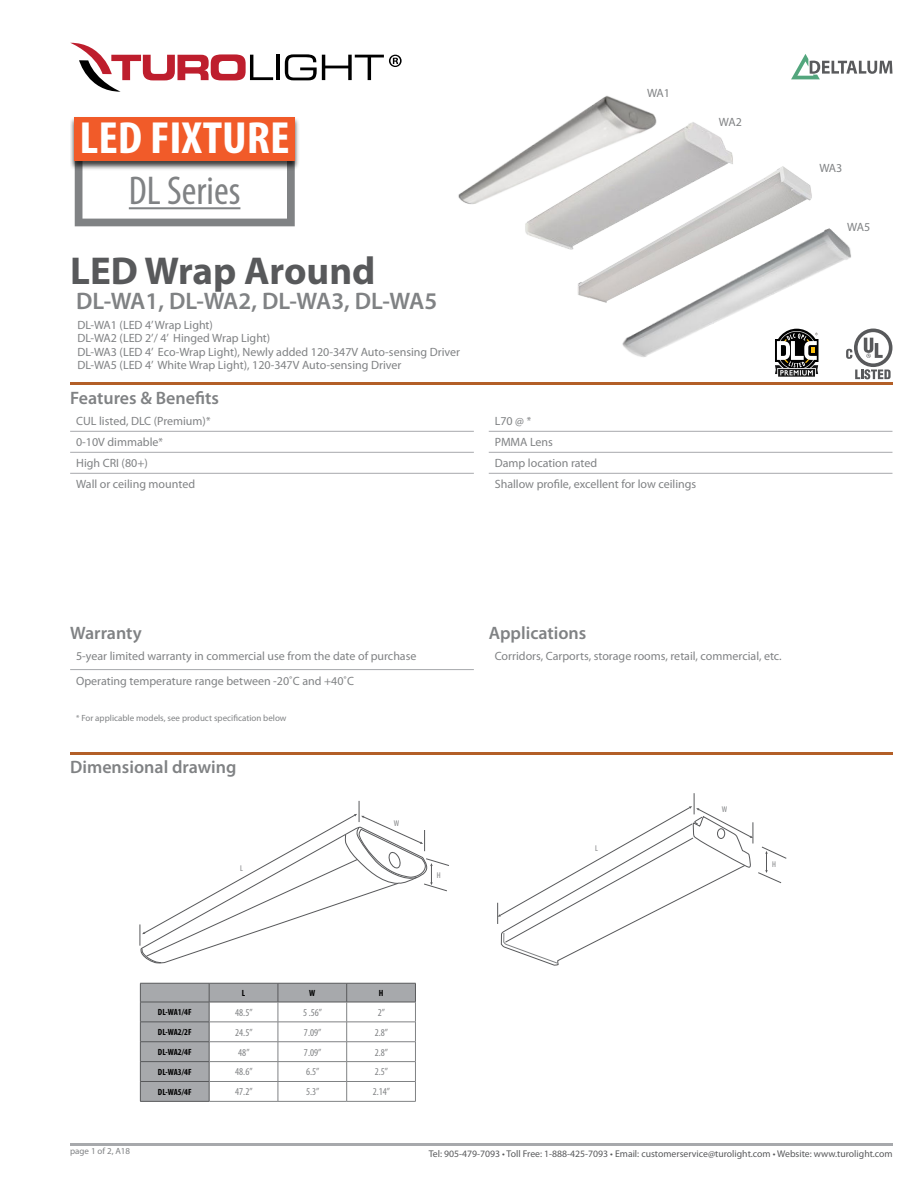
<style>
.page{position:relative;width:918px;height:1188px;background:#fff}
.page>*{position:absolute;margin:0;border:0;box-sizing:border-box;transform-origin:0 0}
.t1{font:700 condensed 45.3px "Myriad Pro";color:#fff;scale:1.09 1}
.t2{font:condensed 40.5px "Myriad Pro";color:#808284}
.t3{font:700 39px "Myriad Pro";color:#58595b}
.t4{font:600 24px "Myriad Pro";color:#808284}
.t5{font:600 18px "Myriad Pro";color:#808284}
.t6{font:12px/21px "Myriad Pro";color:#808284}
.t7{font:condensed 10.5px "Myriad Pro";color:#808284}
.t8{font:9.75px "Myriad Pro";color:#58595b}
.t9{font:9px "Myriad Pro";color:#808284}
.t10{font:700 condensed 9px "Myriad Pro";color:#000}
.t11{font:condensed 8.4px "Myriad Pro";color:#808284}
.s1{font-stretch:condensed}
</style>
<div class="page">
<img style="left:578px;top:166px;width:234px;height:137px">
<hr style="left:70px;top:1143px;width:822px;height:2px;background:#a7a9ac">
<hr style="left:70px;top:752px;width:822px;height:2px;background:#b35f27">
<hr style="left:70px;top:431px;width:404px;height:1px;background:#a7a9ac">
<hr style="left:70px;top:452px;width:404px;height:1px;background:#a7a9ac">
<hr style="left:70px;top:473px;width:404px;height:1px;background:#a7a9ac">
<hr style="left:489px;top:431px;width:403px;height:1px;background:#a7a9ac">
<hr style="left:489px;top:452px;width:403px;height:1px;background:#a7a9ac">
<hr style="left:489px;top:473px;width:403px;height:1px;background:#a7a9ac">
<hr style="left:70px;top:669px;width:404px;height:1px;background:#a7a9ac">
<svg style="left:140px;top:801px;width:309px;height:162px"></svg>
<svg style="left:497px;top:793px;width:290px;height:172px"></svg>
<svg style="left:855px;top:329px;width:37px;height:50px"></svg>
<hr style="left:70px;top:383px;width:822px;height:2px;background:#b35f27">
<svg style="left:75px;top:172px;width:220px;height:54px"></svg>
<img style="left:70px;top:117px;width:229px;height:55px">
<div style="left:75px;top:117px;width:220px;height:43px;background:#f15b29"></div>
<hr style="left:129px;top:207px;width:111px;height:2px;background:#808284">
<hr style="left:276px;top:55px;width:4px;height:25px;background:#000">
<svg style="left:71px;top:43px;width:202px;height:49px"></svg>
<svg style="left:285px;top:54px;width:117px;height:26px"></svg>
<hr style="left:140px;top:1101px;width:69px;height:1px;background:#58595b">
<svg style="left:140px;top:983px;width:276px;height:118px"></svg>
<hr style="left:209px;top:1022px;width:69px;height:1px;background:#808284">
<hr style="left:278px;top:1022px;width:69px;height:1px;background:#808284">
<hr style="left:347px;top:1022px;width:69px;height:1px;background:#808284">
<hr style="left:209px;top:1041px;width:69px;height:1px;background:#808284">
<hr style="left:278px;top:1041px;width:69px;height:1px;background:#808284">
<hr style="left:347px;top:1041px;width:69px;height:1px;background:#808284">
<hr style="left:209px;top:1061px;width:69px;height:1px;background:#808284">
<hr style="left:278px;top:1061px;width:69px;height:1px;background:#808284">
<hr style="left:347px;top:1061px;width:69px;height:1px;background:#808284">
<hr style="left:209px;top:1081px;width:69px;height:1px;background:#808284">
<hr style="left:278px;top:1081px;width:69px;height:1px;background:#808284">
<hr style="left:347px;top:1081px;width:69px;height:1px;background:#808284">
<hr style="left:209px;top:1101px;width:69px;height:1px;background:#808284">
<hr style="left:278px;top:1101px;width:69px;height:1px;background:#808284">
<hr style="left:347px;top:1101px;width:69px;height:1px;background:#808284">
<svg style="left:791px;top:54px;width:101px;height:25px"></svg>
<img style="left:525px;top:122px;width:210px;height:131px">
<img style="left:458px;top:95px;width:207px;height:119px">
<svg style="left:775px;top:367px;width:44px;height:10px"></svg>
<img style="left:609px;top:222px;width:258px;height:145px">
<h1 class="t1" style="left:80px;top:111px;width:194px">LED FIXTURE</h1>
<h2 class="t2" style="left:129px;top:167px;width:113px">DL Series</h2>
<h3 class="t3" style="left:70px;top:257px;width:307px">LED Wrap Around</h3>
<h3 class="t4" style="left:76px;top:292px;width:363px">DL-WA1, DL-WA2, DL-WA3, DL-WA5</h3>
<p class="t6" style="left:77px;top:319px;width:384px;line-height:13.5px">DL-WA1 (LED 4’ Wrap Light)<br>DL-WA2 (LED 2’/ 4’ Hinged Wrap Light)<br>DL-WA3 (LED 4’ Eco-Wrap Light), Newly added 120-347V Auto-sensing Driver DL-WA5 (LED 4’ White Wrap Light), 120-347V Auto-sensing Driver</p>
<h3 class="t5" style="left:70px;top:391px;width:150px">Features &amp; Benefits</h3>
<p class="t6" style="left:647px;top:83px;width:24px">WA1</p>
<p class="t6" style="left:76px;top:412px;width:136px">CUL listed, DLC (Premium)<span class="s1">*<br></span>0-10V dimmable<span class="s1">*<br></span>High CRI (80+)<br>Wall or ceiling mounted</p>
<p class="t6" style="left:495px;top:412px;width:203px">L70 @ <span class="s1">*<br></span>PMMA Lens<br>Damp location rated<br>Shallow profile, excellent for low ceilings</p>
<p class="t6" style="left:719px;top:112px;width:24px">WA2</p>
<p class="t6" style="left:819px;top:159px;width:24px">WA3</p>
<p class="t6" style="left:847px;top:217px;width:24px">WA5</p>
<h3 class="t5" style="left:70px;top:626px;width:73px">Warranty</h3>
<h3 class="t5" style="left:489px;top:626px;width:99px">Applications</h3>
<p class="t6" style="left:76px;top:645px;width:342px;line-height:24.6px">5-year limited warranty in commercial use from the date of purchase<br>Operating temperature range between -20˚C and +40˚C</p>
<p class="t6" style="left:495px;top:647px;width:288px">Corridors, Carports, storage rooms, retail, commercial, etc.</p>
<p class="t9" style="left:76px;top:714px;width:212px"><span class="s1">*</span> For applicable models, see product specification below</p>
<h3 class="t5" style="left:70px;top:760px;width:168px">Dimensional drawing</h3>
<p class="t11" style="left:240px;top:863px;width:4px">L</p>
<p class="t11" style="left:394px;top:818px;width:7px">W</p>
<p class="t11" style="left:437px;top:870px;width:5px">H</p>
<p class="t10" style="left:242px;top:988px;width:5px">L</p>
<p class="t10" style="left:309px;top:988px;width:8px">W</p>
<p class="t10" style="left:379px;top:988px;width:6px">H</p>
<p class="t10" style="left:158px;top:1007px;width:35px">DL-WA1/4F</p>
<p class="t7" style="left:235px;top:1006px;width:19px">48.5”</p>
<p class="t7" style="left:303px;top:1006px;width:21px">5 .56”</p>
<p class="t7" style="left:378px;top:1006px;width:9px">2”</p>
<p class="t10" style="left:158px;top:1027px;width:35px">DL-WA2/2F</p>
<p class="t7" style="left:235px;top:1026px;width:19px">24.5”</p>
<p class="t7" style="left:304px;top:1026px;width:19px">7.09”</p>
<p class="t7" style="left:375px;top:1026px;width:15px">2.8”</p>
<p class="t10" style="left:158px;top:1047px;width:35px">DL-WA2/4F</p>
<p class="t7" style="left:238px;top:1046px;width:13px">48”</p>
<p class="t7" style="left:304px;top:1046px;width:19px">7.09”</p>
<p class="t7" style="left:375px;top:1046px;width:15px">2.8”</p>
<p class="t10" style="left:158px;top:1067px;width:35px">DL-WA3/4F</p>
<p class="t7" style="left:235px;top:1066px;width:19px">48.6”</p>
<p class="t7" style="left:306px;top:1066px;width:15px">6.5”</p>
<p class="t7" style="left:375px;top:1066px;width:15px">2.5”</p>
<p class="t10" style="left:158px;top:1086px;width:35px">DL-WA5/4F</p>
<p class="t7" style="left:235px;top:1086px;width:19px">47.2”</p>
<p class="t7" style="left:306px;top:1086px;width:15px">5.3”</p>
<p class="t7" style="left:373px;top:1086px;width:19px">2.14”</p>
<p class="t11" style="left:595px;top:843px;width:4px">L</p>
<p class="t11" style="left:722px;top:804px;width:7px">W</p>
<p class="t11" style="left:772px;top:859px;width:5px">H</p>
<p class="t9" style="left:70px;top:1147px;width:62px">page 1 of 2, A18</p>
<p class="t8" style="left:429px;top:1150px;width:466px">Tel: 905-479-7093 • Toll Free: 1-888-425-7093 • Email: customerservice@turolight.com • Website: www.turolight.com</p>
</div>
